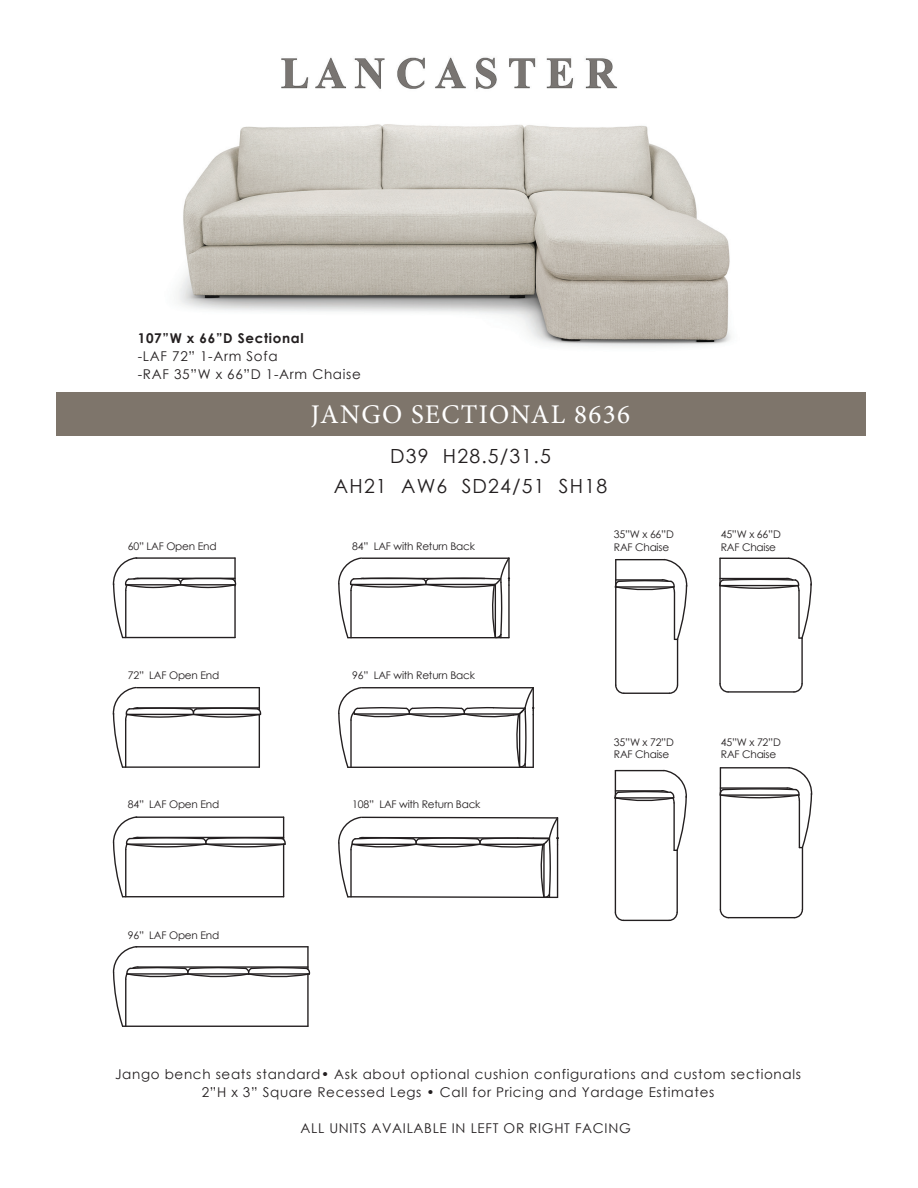
<style>
.page{position:relative;width:918px;height:1188px;background:#fff}
.page>*{position:absolute;margin:0;border:0;box-sizing:border-box;transform-origin:0 0}
.t1{font:27px "Minion Pro";letter-spacing:.05em;color:#fff}
.t2{font:19.5px/30px "Century Gothic";letter-spacing:.06em;color:#231f20;text-align:center}
.t3{font:13.5px/18px "Century Gothic";letter-spacing:.05em;color:#231f20;text-align:center}
.t4{font:700 13.5px "Century Gothic";letter-spacing:.05em;color:#231f20}
.t5{font:10.5px/12.6px "Century Gothic";letter-spacing:-.02em;color:#231f20}
</style>
<div class="page">
<svg style="left:338px;top:557px;width:221px;height:342px"></svg>
<svg style="left:112px;top:557px;width:199px;height:470px"></svg>
<div style="left:56px;top:392px;width:810px;height:43px;background:#7e756b"></div>
<img style="left:178px;top:124px;width:553px;height:223px">
<img style="left:281px;top:57px;width:336px;height:32px">
<svg style="left:719px;top:557px;width:93px;height:136px"></svg>
<svg style="left:614px;top:558px;width:74px;height:136px"></svg>
<svg style="left:719px;top:767px;width:94px;height:152px"></svg>
<svg style="left:614px;top:769px;width:73px;height:153px"></svg>
<p class="t4" style="left:138px;top:328px;width:167px">107”W x 66”D Sectional</p>
<p class="t3" style="left:138px;top:347px;width:225px;text-align:left">-LAF 72” 1-Arm Sofa<br>-RAF 35”W x 66”D 1-Arm Chaise</p>
<h1 class="t1" style="left:311px;top:396px;width:321px">JANGO SECTIONAL 8636</h1>
<h2 class="t2" style="left:334px;top:441px;width:275px">D39 H28.5/31.5<br>AH21 AW6 SD24/51 SH18</h2>
<p class="t5" style="left:128px;top:540px;width:90px">60” LAF Open End</p>
<p class="t5" style="left:352px;top:540px;width:124px">84” LAF with Return Back</p>
<p class="t5" style="left:614px;top:528px;width:62px">35”W x 66”D<br>RAF Chaise</p>
<p class="t5" style="left:721px;top:528px;width:62px">45”W x 66”D<br>RAF Chaise</p>
<p class="t5" style="left:128px;top:669px;width:93px">72” LAF Open End</p>
<p class="t5" style="left:352px;top:669px;width:124px">96” LAF with Return Back</p>
<p class="t5" style="left:614px;top:735px;width:62px">35”W x 72”D<br>RAF Chaise</p>
<p class="t5" style="left:721px;top:735px;width:62px">45”W x 72”D<br>RAF Chaise</p>
<p class="t5" style="left:128px;top:798px;width:93px">84” LAF Open End</p>
<p class="t5" style="left:352px;top:798px;width:130px">108” LAF with Return Back</p>
<p class="t5" style="left:128px;top:929px;width:93px">96” LAF Open End</p>
<p class="t3" style="left:115px;top:1065px;width:687px">Jango bench seats standard• Ask about optional cushion configurations and custom sectionals<br>2”H x 3” Square Recessed Legs • Call for Pricing and Yardage Estimates</p>
<p class="t3" style="left:300px;top:1119px;width:332px">ALL UNITS AVAILABLE IN LEFT OR RIGHT FACING</p>
</div>
